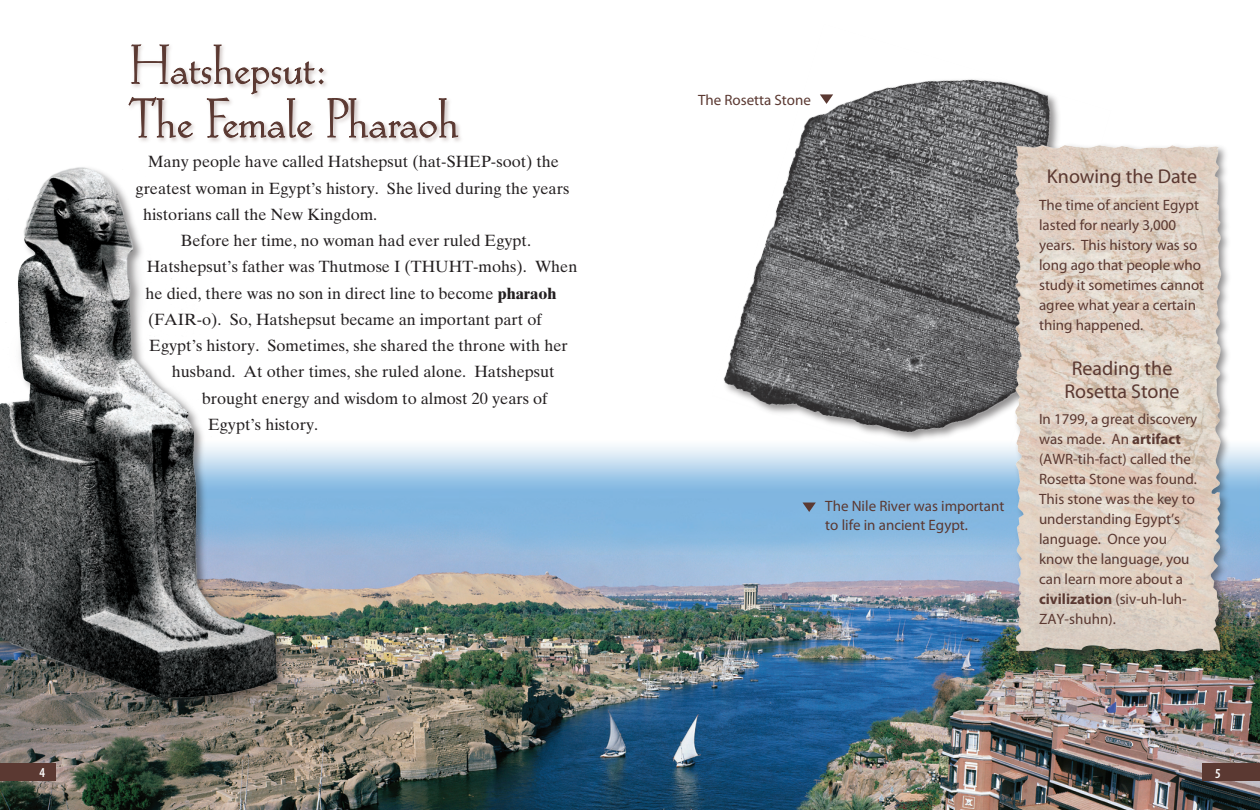
<style>
.page{position:relative;width:1260px;height:810px;background:#fff}
.page>*{position:absolute;margin:0;border:0;box-sizing:border-box;transform-origin:0 0}
.subhead_new{font:53.75px/53.8px "Koch Antiqua LT Std";letter-spacing:.01em;color:#5b3932}
.fact_1_head{font:20px/22.5px "Myriad Pro";color:#5b3932;text-align:center}
.body_copy{font:16.25px "Times Ten LT Std";color:#231f20}
.fact_1_body{font:15px/20px "Myriad Pro";color:#5b3932}
.captions{font:15px/18.8px "Myriad Pro";color:#5b3932}
.s1{font-weight:700}
</style>
<div class="page">
<img style="left:0;top:446px;width:1260px;height:364px">
<svg style="left:128px;top:44px;width:330px;height:98px"></svg>
<svg style="left:802px;top:503px;width:14px;height:9px"></svg>
<img style="left:0;top:167px;width:292px;height:547px">
<img style="left:712px;top:79px;width:347px;height:404px">
<svg style="left:820px;top:94px;width:13px;height:10px"></svg>
<img style="left:995px;top:135px;width:249px;height:527px">
<div style="left:0;top:764px;width:56px;height:17px;background:#5b3932"></div>
<div style="left:1203px;top:764px;width:57px;height:17px;background:#5b3932"></div>
<p class="subhead_new" style="left:130px;top:39px;width:330px">Hatshepsut:<br>The Female Pharaoh</p>
<p class="body_copy" style="left:148px;top:152px;width:412px">Many people have called Hatshepsut (hat-SHEP-soot) the</p>
<p class="body_copy" style="left:136px;top:179px;width:435px">greatest woman in Egypt’s history. She lived during the years</p>
<p class="body_copy" style="left:143px;top:205px;width:236px">historians call the New Kingdom.</p>
<p class="body_copy" style="left:181px;top:231px;width:352px">Before her time, no woman had ever ruled Egypt.</p>
<p class="body_copy" style="left:147px;top:257px;width:432px">Hatshepsut’s father was Thutmose I (THUHT-mohs). When</p>
<p class="body_copy" style="left:146px;top:284px;width:412px">he died, there was no son in direct line to become <span class="s1">pharaoh</span></p>
<p class="body_copy" style="left:148px;top:310px;width:395px">(FAIR-o). So, Hatshepsut became an important part of</p>
<p class="body_copy" style="left:149px;top:336px;width:420px">Egypt’s history. Sometimes, she shared the throne with her</p>
<p class="body_copy" style="left:172px;top:362px;width:384px">husband. At other times, she ruled alone. Hatshepsut</p>
<p class="body_copy" style="left:202px;top:389px;width:347px">brought energy and wisdom to almost 20 years of</p>
<p class="body_copy" style="left:208px;top:415px;width:112px">Egypt’s history.</p>
<p class="captions" style="left:698px;top:90px;width:115px">The Rosetta Stone</p>
<p class="captions" style="left:825px;top:496px;width:181px">The Nile River was important to life in ancient Egypt.</p>
<p class="fact_1_head" style="left:1047px;top:165px;width:152px">Knowing the Date</p>
<p class="fact_1_body" style="left:1039px;top:195px;width:167px">The time of ancient Egypt lasted for nearly 3,000 years. This history was so long ago that people who study it sometimes cannot agree what year a certain thing happened.</p>
<p class="fact_1_head" style="left:1064px;top:357px;width:117px">Reading the<br>Rosetta Stone</p>
<p class="fact_1_body" style="left:1039px;top:409px;width:160px">In 1799, a great discovery was made. An <span class="s1">artifact </span>(AWR-tih-fact) called the<br>Rosetta Stone was found.<br>This stone was the key to understanding Egypt’s language. Once you know the language, you can learn more about a <span class="s1">civilization</span> (siv-uh-luh-<br>ZAY-shuhn).</p>
</div>
